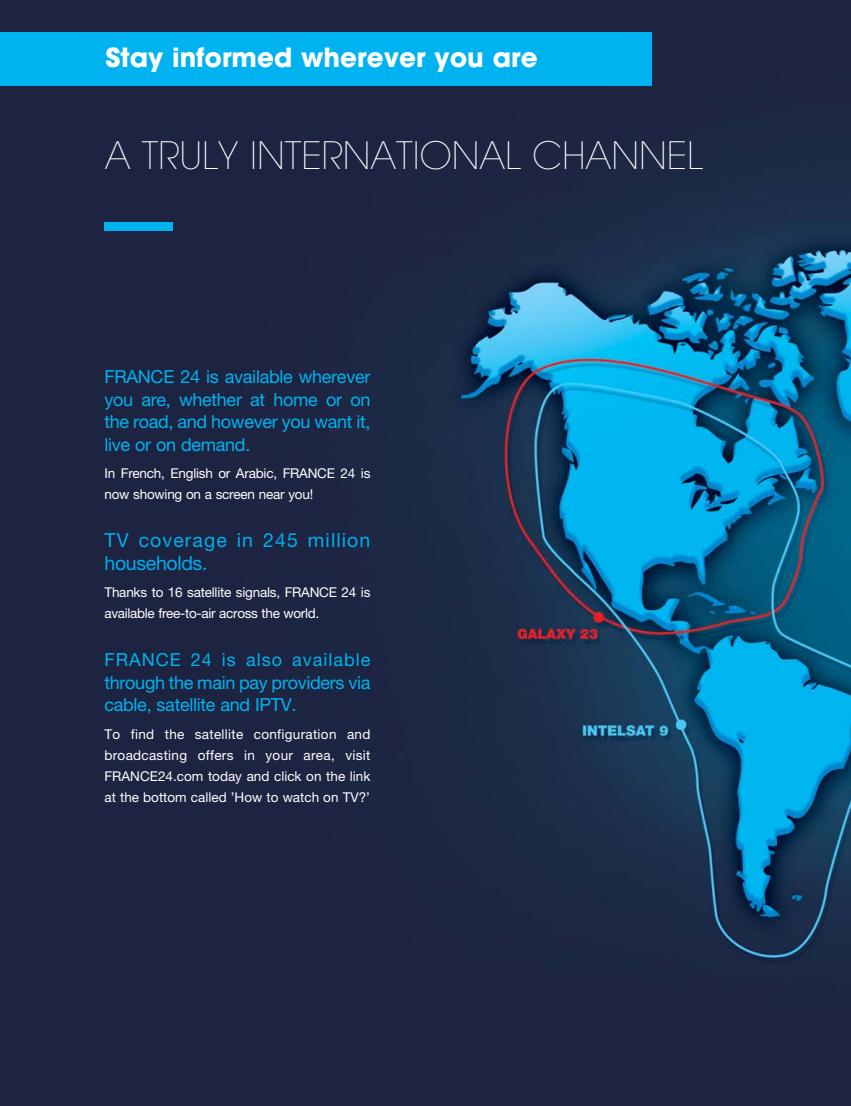
<style>
.page{position:relative;width:851px;height:1106px;background:#fff}
.page>*{position:absolute;margin:0;border:0;box-sizing:border-box;transform-origin:0 0}
.t1{font:200 37.5px "ITC Avant Garde Std";color:#fff}
.t2{font:700 26.25px "ITC Avant Garde Std";color:#fff}
.t3{font:19.5px/22.5px "Helvetica Neue LT Std";letter-spacing:.055em;color:#00aeef}
.t4{font:18px/22.5px "Helvetica Neue LT Std";letter-spacing:-.015em;color:#00b3f0;text-align:justify}
.t5{font:13.5px/21px "Helvetica Neue LT Std";letter-spacing:-.015em;color:#fff}
</style>
<div class="page">
<img style="left:0;top:0;width:850px;height:1105px">
<div style="left:0;top:32px;width:651px;height:53px;background:#00b3f0"></div>
<div style="left:105px;top:222px;width:68px;height:9px;background:#00b3f0"></div>
<h2 class="t2" style="left:105px;top:45px;width:434px">Stay informed wherever you are</h2>
<h1 class="t1" style="left:105px;top:134px;width:599px">A TRULY INTERNATIONAL CHANNEL</h1>
<h3 class="t4" style="left:104px;top:368px;width:267px">FRANCE 24 is available wherever you are, whether at home or on the road, and however you want it, live or on demand.</h3>
<p class="t5" style="left:104px;top:464px;width:267px">In French, English or Arabic, FRANCE 24 is now showing on a screen near you!</p>
<h3 class="t3" style="left:104px;top:531px;width:267px">TV coverage in 245 million households.</h3>
<p class="t5" style="left:104px;top:583px;width:267px">Thanks to 16 satellite signals, FRANCE 24 is available free-to-air across the world.</p>
<h3 class="t4" style="left:104px;top:650px;width:267px">FRANCE 24 is also available through the main pay providers via cable, satellite and IPTV.</h3>
<p class="t5" style="left:104px;top:725px;width:267px;text-align:justify">To find the satellite configuration and broadcasting offers in your area, visit FRANCE24.com today and click on the link at the bottom called ’How to watch on TV?’</p>
</div>
